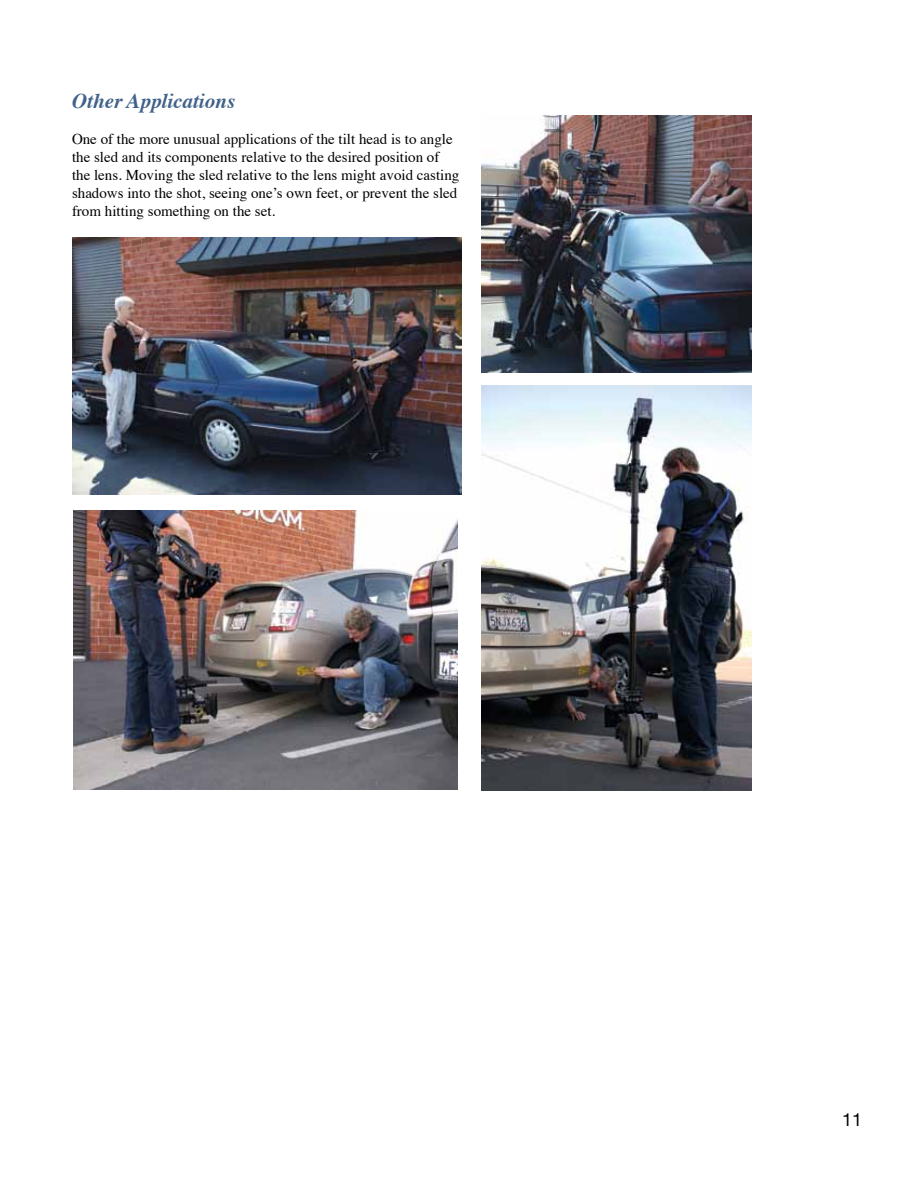
<style>
.page{position:relative;width:918px;height:1188px;background:#fff}
.page>*{position:absolute;margin:0;border:0;box-sizing:border-box;transform-origin:0 0}
.t1{font:italic 700 21px "Times";color:#406289}
.t2{font:18px "Helvetica Neue";color:#000}
.t3{font:15px/18px "Times";color:#000}
</style>
<div class="page">
<img style="left:481px;top:386px;width:270px;height:404px">
<img style="left:73px;top:511px;width:384px;height:279px">
<img style="left:481px;top:116px;width:270px;height:257px">
<img style="left:72px;top:237px;width:390px;height:257px">
<h1 class="t1" style="left:72px;top:81px;width:165px">Other Applications</h1>
<p class="t3" style="left:72px;top:129px;width:389px">One of the more unusual applications of the tilt head is to angle the sled and its components relative to the desired position of the lens. Moving the sled relative to the lens might avoid casting shadows into the shot, seeing one’s own feet, or prevent the sled from hitting something on the set.</p>
<p class="t2" style="left:842px;top:1105px;width:22px">11</p>
</div>
